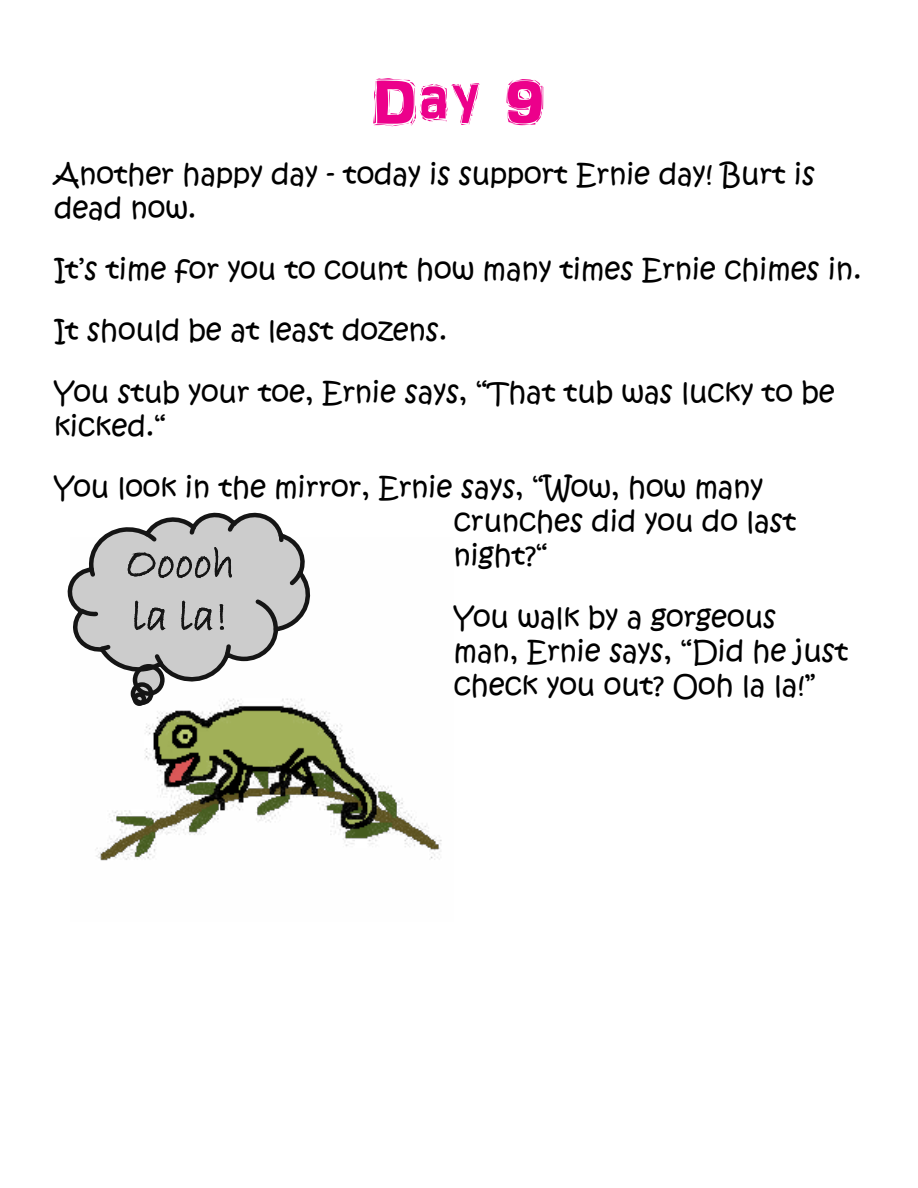
<style>
.page{position:relative;width:918px;height:1188px;background:#fff}
.page>*{position:absolute;margin:0;border:0;box-sizing:border-box;transform-origin:0 0}
.t1{font:66px "ARDARLING";color:#ec008b}
.t2{font:44.4px "Bradley Hand ITC";letter-spacing:.005em;color:#151515}
.t3{font:28.5px/34.2px "Kristen ITC";color:#000}
</style>
<div class="page">
<img style="left:95px;top:684px;width:347px;height:177px">
<svg style="left:135px;top:666px;width:27px;height:28px"></svg>
<div style="left:133px;top:692px;width:13px;height:14px;border:5px solid #151515;border-radius:50%"></div>
<div style="left:131px;top:682px;width:22px;height:23px;border:5px solid #151515;border-radius:50%"></div>
<div style="left:133px;top:664px;width:32px;height:32px;border:5px solid #151515;border-radius:50%"></div>
<svg style="left:68px;top:513px;width:243px;height:170px"></svg>
<h1 class="t1" style="left:371px;top:62px;width:177px">Day 9</h1>
<p class="t3" style="left:54px;top:158px;width:763px">Another happy day - today is support Ernie day! Burt is dead now.</p>
<p class="t3" style="left:54px;top:240px;width:809px;line-height:61.2px">It’s time for you to count how many times Ernie chimes in.<br>It should be at least dozens.<br>You stub your toe, Ernie says, “That tub was lucky to be</p>
<p class="t3" style="left:54px;top:396px;width:711px;line-height:61.2px">kicked.“<br>You look in the mirror, Ernie says, “Wow, how many</p>
<h2 class="t2" style="left:126px;top:542px;width:111px">Ooooh</h2>
<p class="t3" style="left:454px;top:506px;width:344px">crunches did you do last night?“</p>
<p class="t3" style="left:454px;top:601px;width:396px">You walk by a gorgeous<br>man, Ernie says, “Did he just check you out? Ooh la la!”</p>
</div>
